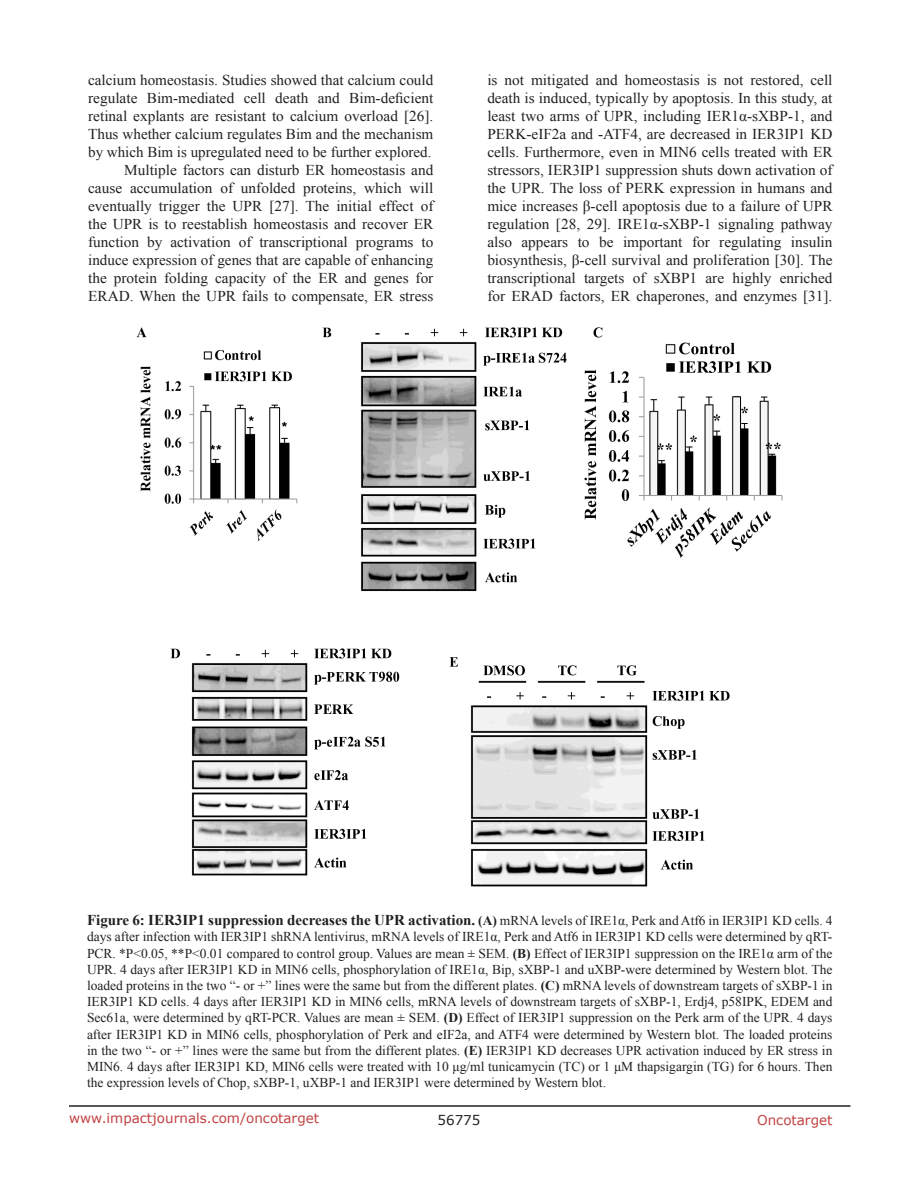
<style>
.page{position:relative;width:918px;height:1188px;background:#fff}
.page>*{position:absolute;margin:0;border:0;box-sizing:border-box;transform-origin:0 0}
.BodyText{font:15px/18px "Times New Roman";color:#231f20;text-align:justify}
.figuretext{font:700 15px "Times New Roman";color:#231f20}
.figuretext-2{font:13.5px/16.2px "Times New Roman";color:#231f20;text-align:justify}
.t1{font:13.5px "Verdana";color:#c24141}
.t2{font:13.5px "Verdana";color:#231f20}
.s1{font-size:13.5px}
.s2{font-weight:400;font-size:13.5px}
.s3{font-weight:700}
</style>
<div class="page">
<hr style="left:69px;top:1105px;width:781px;height:2px;background:#231f20">
<img style="left:136px;top:327px;width:647px;height:560px">
<p class="BodyText" style="left:88px;top:70px;width:347px">calcium homeostasis. Studies showed that calcium could regulate Bim-mediated cell death and Bim-deficient retinal explants are resistant to calcium overload [26].<br>Thus whether calcium regulates Bim and the mechanism by which Bim is upregulated need to be further explored.</p>
<p class="BodyText" style="left:88px;top:160px;width:347px;text-indent:36px">Multiple factors can disturb ER homeostasis and cause accumulation of unfolded proteins, which will eventually trigger the UPR [27]. The initial effect of the UPR is to reestablish homeostasis and recover ER function by activation of transcriptional programs to induce expression of genes that are capable of enhancing the protein folding capacity of the ER and genes for ERAD. When the UPR fails to compensate, ER stress</p>
<p class="BodyText" style="left:487px;top:70px;width:347px">is not mitigated and homeostasis is not restored, cell death is induced, typically by apoptosis. In this study, at least two arms of UPR, including IER1α-sXBP-1, and PERK-eIF2a and -ATF4, are decreased in IER3IP1 KD cells. Furthermore, even in MIN6 cells treated with ER stressors, IER3IP1 suppression shuts down activation of the UPR. The loss of PERK expression in humans and mice increases β-cell apoptosis due to a failure of UPR regulation [28, 29]. IRE1α-sXBP-1 signaling pathway also appears to be important for regulating insulin biosynthesis, β-cell survival and proliferation [30]. The transcriptional targets of sXBP1 are highly enriched for ERAD factors, ER chaperones, and enzymes [31].</p>
<p class="figuretext" style="left:87px;top:909px;width:747px">Figure 6: IER3IP1 suppression decreases the UPR activation. <span class="s1">(A)</span> <span class="s2">mRNA levels of IRE1α, Perk and Atf6 in IER3IP1 KD cells. 4</span></p>
<p class="figuretext-2" style="left:87px;top:928px;width:747px">days after infection with IER3IP1 shRNA lentivirus, mRNA levels of IRE1α, Perk and Atf6 in IER3IP1 KD cells were determined by qRT-PCR. *P&lt;0.05, **P&lt;0.01 compared to control group. Values are mean ± SEM. <span class="s3">(B)</span> Effect of IER3IP1 suppression on the IRE1α arm of the UPR. 4 days after IER3IP1 KD in MIN6 cells, phosphorylation of IRE1α, Bip, sXBP-1 and uXBP-were determined by Western blot. The loaded proteins in the two “- or +” lines were the same but from the different plates. <span class="s3">(C)</span> mRNA levels of downstream targets of sXBP-1 in IER3IP1 KD cells. 4 days after IER3IP1 KD in MIN6 cells, mRNA levels of downstream targets of sXBP-1, Erdj4, p58IPK, EDEM and Sec61a, were determined by qRT-PCR. Values are mean ± SEM. <span class="s3">(D)</span> Effect of IER3IP1 suppression on the Perk arm of the UPR. 4 days after IER3IP1 KD in MIN6 cells, phosphorylation of Perk and eIF2a, and ATF4 were determined by Western blot. The loaded proteins in the two “- or +” lines were the same but from the different plates. <span class="s3">(E)</span> IER3IP1 KD decreases UPR activation induced by ER stress in MIN6. 4 days after IER3IP1 KD, MIN6 cells were treated with 10 μg/ml tunicamycin (TC) or 1 μM thapsigargin (TG) for 6 hours. Then the expression levels of Chop, sXBP-1, uXBP-1 and IER3IP1 were determined by Western blot.</p>
<p class="t1" style="left:69px;top:1109px;width:252px">www.impactjournals.com/oncotarget</p>
<p class="t2" style="left:438px;top:1111px;width:44px">56775</p>
<p class="t1" style="left:757px;top:1111px;width:77px">Oncotarget</p>
</div>
